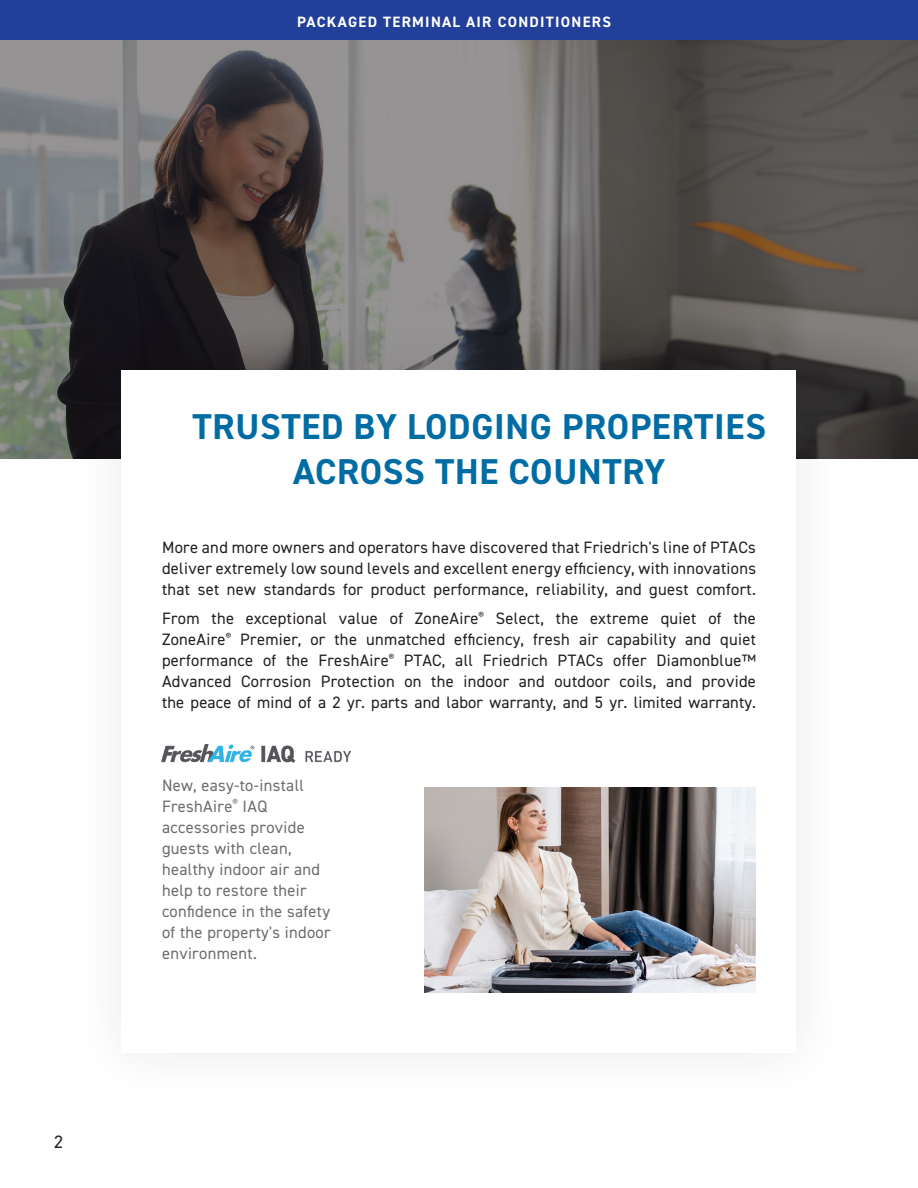
<style>
.page{position:relative;width:918px;height:1188px;background:#fff}
.page>*{position:absolute;margin:0;border:0;box-sizing:border-box;transform-origin:0 0}
.Subheading{font:700 36px "DIN2014";letter-spacing:.02em;color:#006ca4}
.t1{font:18px "DIN2014";color:#231f20}
.Main_Text{font:16.5px/21px "DIN2014";letter-spacing:.015em;color:#231f20;text-align:justify}
.Main_Text-2{font:16.5px/21px "DIN2014";letter-spacing:.02em;color:#6c6d70}
.t2{font:700 15px "DIN2014";letter-spacing:.085em;color:#fff}
</style>
<div class="page">
<svg style="left:0;top:40px;width:918px;height:419px;background:#666362"></svg>
<div style="left:69px;top:318px;width:781px;height:788px;background:#231f20;opacity:.1"></div>
<div style="left:122px;top:371px;width:674px;height:682px;background:#fff"></div>
<img style="left:425px;top:787px;width:331px;height:206px">
<div style="left:0;top:0;width:918px;height:40px;background:#223f99"></div>
<img style="left:161px;top:744px;width:189px;height:19px">
<p class="t2" style="left:297px;top:12px;width:315px">PACKAGED TERMINAL AIR CONDITIONERS</p>
<p class="t1" style="left:54px;top:1131px;width:10px">2</p>
<p class="Subheading" style="left:192px;top:403px;width:575px">TRUSTED BY LODGING PROPERTIES</p>
<p class="Subheading" style="left:293px;top:448px;width:374px">ACROSS THE COUNTRY</p>
<p class="Main_Text" style="left:162px;top:536px;width:596px">More and more owners and operators have discovered that Friedrich's line of PTACs deliver extremely low sound levels and excellent energy efficiency, with innovations that set new standards for product performance, reliability, and guest comfort.</p>
<p class="Main_Text" style="left:162px;top:608px;width:596px">From the exceptional value of ZoneAire<sup>®</sup> Select, the extreme quiet of the ZoneAire<sup>®</sup> Premier, or the unmatched efficiency, fresh air capability and quiet performance of the FreshAire<sup>®</sup> PTAC, all Friedrich PTACs offer Diamonblue™ Advanced Corrosion Protection on the indoor and outdoor coils, and provide the peace of mind of a 2 yr. parts and labor warranty, and 5 yr. limited warranty.</p>
<p class="Main_Text-2" style="left:162px;top:774px;width:170px">New, easy-to-install<br>FreshAire<sup>®</sup> IAQ accessories provide guests with clean, healthy indoor air and help to restore their confidence in the safety of the property's indoor environment.</p>
</div>
